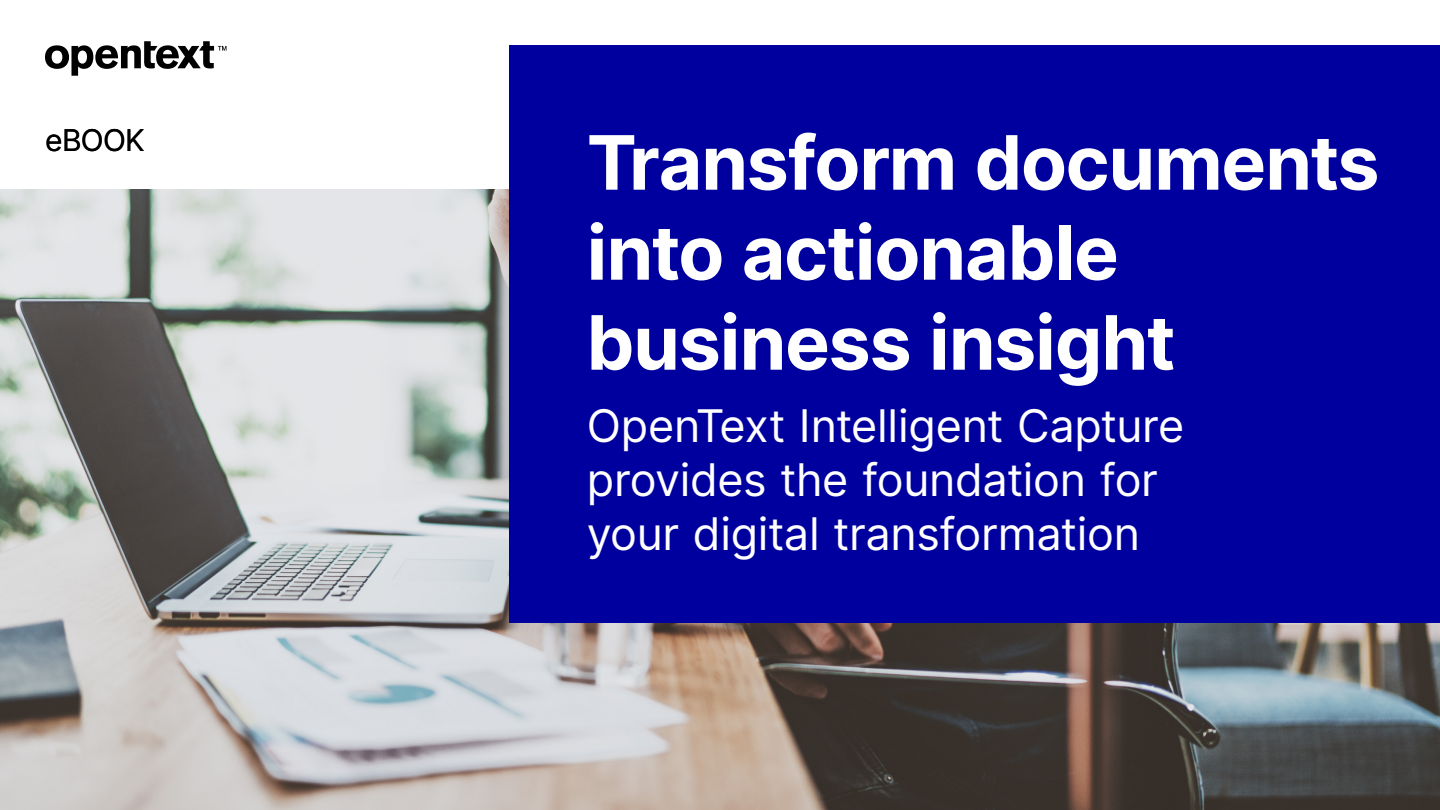
<style>
.page{position:relative;width:1440px;height:810px;background:#fff}
.page>*{position:absolute;margin:0;border:0;box-sizing:border-box;transform-origin:0 0}
.t1{font:700 75px/90px "Inter";letter-spacing:-.015em;color:#fff}
.t2{font:45px/54px "Inter";letter-spacing:-.01em;color:#fff}
.t3{font:30px "Inter";letter-spacing:-.02em;color:#000}
</style>
<div class="page">
<svg style="left:45px;top:41px;width:181px;height:35px"></svg>
<img style="left:0;top:189px;width:1440px;height:621px">
<div style="left:510px;top:45px;width:930px;height:577px;background:#00009f"></div>
<p class="t3" style="left:45px;top:118px;width:101px">eBOOK</p>
<h1 class="t1" style="left:587px;top:116px;width:794px">Transform documents into actionable business insight</h1>
<h2 class="t2" style="left:587px;top:398px;width:599px">OpenText Intelligent Capture provides the foundation for your digital transformation</h2>
</div>
